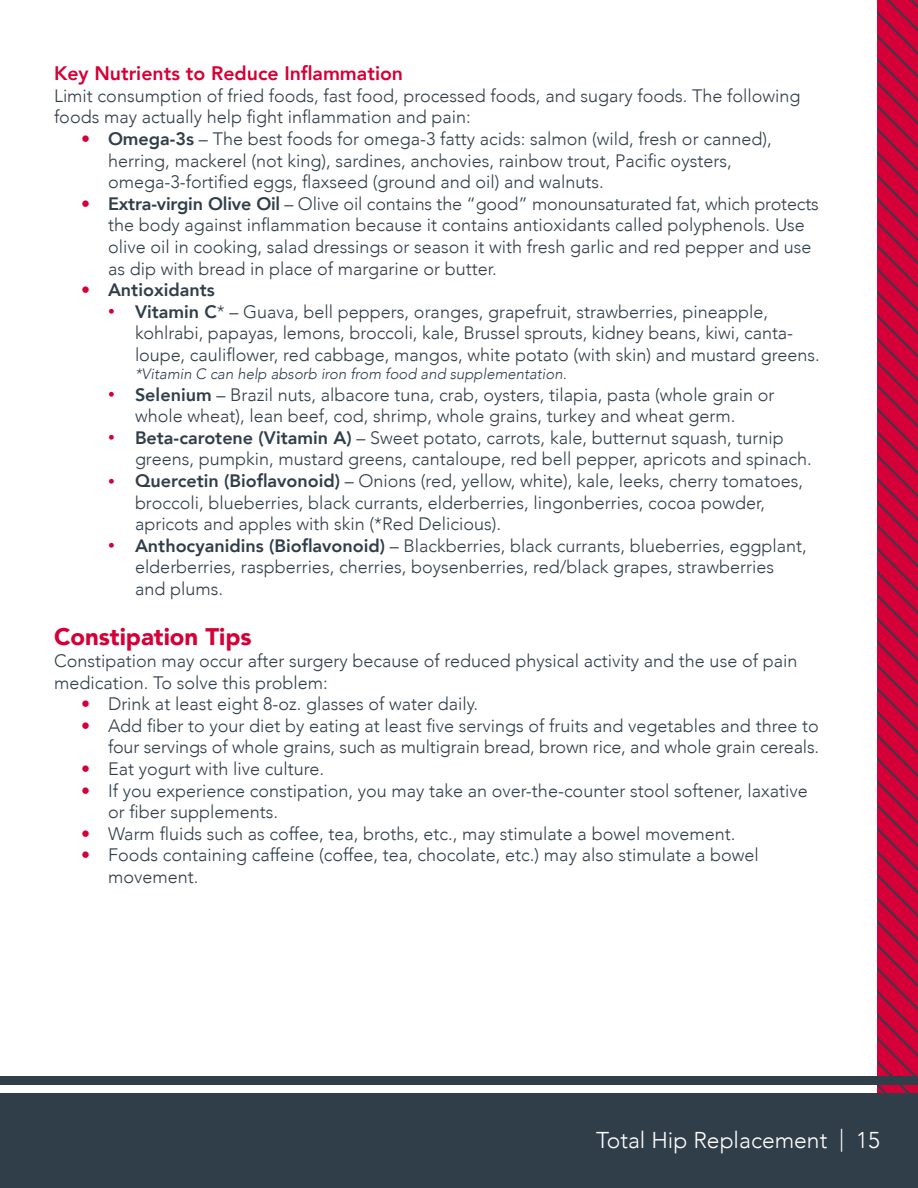
<style>
.page{position:relative;width:918px;height:1188px;background:#fff}
.page>*{position:absolute;margin:0;border:0;box-sizing:border-box;transform-origin:0 0}
.t1{font:900 24px "Avenir";color:#d40037}
.t2{font:300 22.95px "Avenir";color:#fff}
.t3{font:800 19.5px "Avenir";color:#d40037}
.t4{font:300 18px/21.6px "Avenir";color:#303e49}
.t5{font:800 18px "Avenir";color:#303e49}
.t6{font:italic 300 15px "Avenir";color:#303e49}
.s1{color:#d40037}
.s2{font-weight:800}
.s3{font-weight:300;color:#d40037}
.s4{font-size:13.5px;color:#d40037}
</style>
<div class="page">
<svg style="left:878px;top:0;width:40px;height:1093px"></svg>
<div style="left:0;top:1093px;width:918px;height:95px;background:#303e49"></div>
<div style="left:0;top:1076px;width:918px;height:9px;background:#303e49"></div>
<p class="t3" style="left:54px;top:58px;width:351px">Key Nutrients to Reduce Inflammation</p>
<p class="t4" style="left:54px;top:85px;width:748px">Limit consumption of fried foods, fast food, processed foods, and sugary foods. The following foods may actually help fight inflammation and pain:</p>
<p class="t4" style="left:108px;top:128px;width:665px;text-indent:-27px"><span class="s1">•</span> <span class="s2">Omega-3s</span> – The best foods for omega-3 fatty acids: salmon (wild, fresh or canned), herring, mackerel (not king), sardines, anchovies, rainbow trout, Pacific oysters, omega-3-fortified eggs, flaxseed (ground and oil) and walnuts.</p>
<p class="t4" style="left:108px;top:193px;width:712px;text-indent:-27px"><span class="s1">•</span> <span class="s2">Extra-virgin Olive Oil</span> – Olive oil contains the “good” monounsaturated fat, which protects the body against inflammation because it contains antioxidants called polyphenols. Use olive oil in cooking, salad dressings or season it with fresh garlic and red pepper and use as dip with bread in place of margarine or butter.</p>
<p class="t5" style="left:81px;top:276px;width:135px"><span class="s3">•</span> Antioxidants</p>
<p class="t4" style="left:135px;top:301px;width:686px;text-indent:-27px"><span class="s4">•</span> <span class="s2">Vitamin C</span>* – Guava, bell peppers, oranges, grapefruit, strawberries, pineapple, kohlrabi, papayas, lemons, broccoli, kale, Brussel sprouts, kidney beans, kiwi, canta&shy;loupe, cauliflower, red cabbage, mangos, white potato (with skin) and mustard greens.</p>
<p class="t6" style="left:135px;top:365px;width:433px">*Vitamin C can help absorb iron from food and supplementation.</p>
<p class="t4" style="left:135px;top:384px;width:641px;text-indent:-27px"><span class="s4">•</span> <span class="s2">Selenium</span> – Brazil nuts, albacore tuna, crab, oysters, tilapia, pasta (whole grain or whole wheat), lean beef, cod, shrimp, whole grains, turkey and wheat germ.</p>
<p class="t4" style="left:135px;top:427px;width:679px;text-indent:-27px"><span class="s4">•</span> <span class="s2">Beta-carotene (Vitamin A)</span> – Sweet potato, carrots, kale, butternut squash, turnip greens, pumpkin, mustard greens, cantaloupe, red bell pepper, apricots and spinach.</p>
<p class="t4" style="left:135px;top:470px;width:670px;text-indent:-27px"><span class="s4">•</span> <span class="s2">Quercetin (Bioflavonoid)</span> – Onions (red, yellow, white), kale, leeks, cherry tomatoes, broccoli, blueberries, black currants, elderberries, lingonberries, cocoa powder, apricots and apples with skin (*Red Delicious).</p>
<p class="t4" style="left:135px;top:535px;width:673px;text-indent:-27px"><span class="s4">•</span> <span class="s2">Anthocyanidins (Bioflavonoid)</span> – Blackberries, black currants, blueberries, eggplant, elderberries, raspberries, cherries, boysenberries, red/black grapes, strawberries and plums.</p>
<h1 class="t1" style="left:54px;top:617px;width:199px">Constipation Tips</h1>
<p class="t4" style="left:54px;top:650px;width:745px">Constipation may occur after surgery because of reduced physical activity and the use of pain medication. To solve this problem:</p>
<p class="t4" style="left:81px;top:693px;width:399px"><span class="s1">•</span> Drink at least eight 8-oz. glasses of water daily.</p>
<p class="t4" style="left:81px;top:715px;width:740px;text-align:right"><span class="s1">•</span> Add fiber to your diet by eating at least five servings of fruits and vegetables and three to four servings of whole grains, such as multigrain bread, brown rice, and whole grain cereals.</p>
<p class="t4" style="left:81px;top:758px;width:245px"><span class="s1">•</span> Eat yogurt with live culture.</p>
<p class="t4" style="left:108px;top:780px;width:701px;text-indent:-27px"><span class="s1">•</span> If you experience constipation, you may take an over-the-counter stool softener, laxative or fiber supplements.</p>
<p class="t4" style="left:81px;top:823px;width:656px"><span class="s1">•</span> Warm fluids such as coffee, tea, broths, etc., may stimulate a bowel movement.</p>
<p class="t4" style="left:108px;top:844px;width:652px;text-indent:-27px"><span class="s1">•</span> Foods containing caffeine (coffee, tea, chocolate, etc.) may also stimulate a bowel movement.</p>
<p class="t2" style="left:596px;top:1127px;width:285px">Total Hip Replacement | 15</p>
</div>
